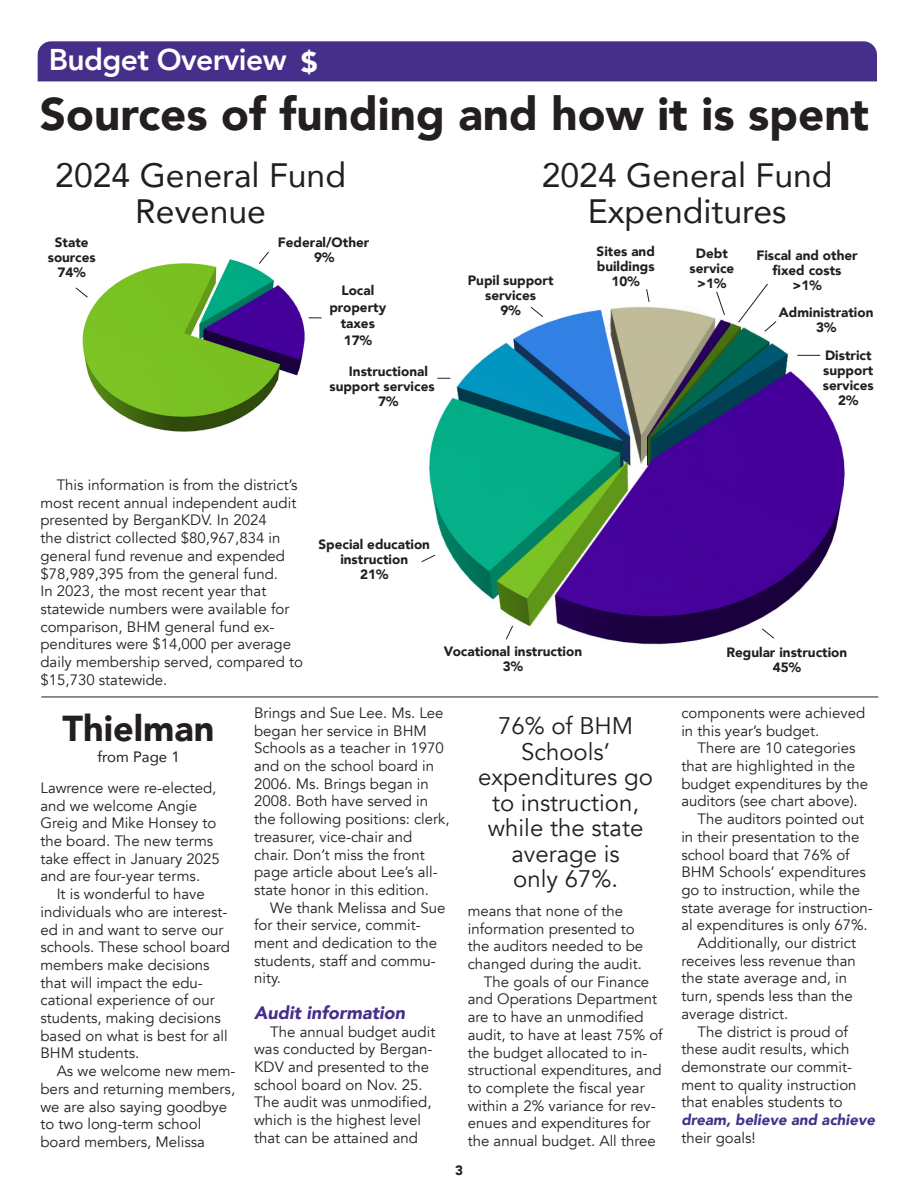
<style>
.page{position:relative;width:918px;height:1188px;background:#fff}
.page>*{position:absolute;margin:0;border:0;box-sizing:border-box;transform-origin:0 0}
.t1{font:900 45.75px "Avenir";color:#231f20}
.t2{font:900 36px "Avenir";color:#231f20}
.t3{font:33.75px/36.8px "Avenir";color:#231f20;text-align:center}
.t4{font:800 30px "Avenir";letter-spacing:-.02em;color:#fff}
.t5{font:900 28.5px "Avenir";color:#fff}
.t6{font:24px/25.5px "Avenir";color:#231f20;text-align:center}
.t7{font:italic 900 18px "Avenir";color:#462f8a}
.t8{font:15px/17.7px "Avenir";color:#231f20}
.t9{font:15px "Avenir";color:#231f20}
.t10{font:900 13.5px/15px "Avenir";color:#231f20;text-align:center}
.s1{font-weight:900;font-style:italic;color:#462f8a}
</style>
<div class="page">
<div style="left:38px;top:41px;width:839px;height:40px;background:#462f8a"></div>
<img style="left:82px;top:259px;width:223px;height:173px">
<img style="left:429px;top:306px;width:416px;height:339px">
<svg style="left:258px;top:251px;width:12px;height:14px"></svg>
<svg style="left:421px;top:554px;width:15px;height:9px"></svg>
<svg style="left:75px;top:287px;width:14px;height:11px"></svg>
<svg style="left:530px;top:306px;width:14px;height:12px"></svg>
<svg style="left:761px;top:628px;width:14px;height:11px"></svg>
<svg style="left:505px;top:625px;width:9px;height:15px"></svg>
<svg style="left:309px;top:317px;width:13px;height:1px"></svg>
<svg style="left:646px;top:289px;width:4px;height:13px"></svg>
<svg style="left:716px;top:291px;width:10px;height:25px"></svg>
<svg style="left:738px;top:283px;width:39px;height:49px"></svg>
<svg style="left:437px;top:378px;width:13px;height:1px"></svg>
<svg style="left:797px;top:355px;width:23px;height:1px"></svg>
<hr style="left:41px;top:697px;width:837px;height:1px;background:#231f20">
<p class="t4" style="left:49px;top:37px;width:239px">Budget Overview</p>
<p class="t5" style="left:301px;top:37px;width:18px">$</p>
<p class="t1" style="left:40px;top:75px;width:831px">Sources of funding and how it is spent</p>
<p class="t3" style="left:55px;top:156px;width:292px">2024 General Fund<br>Revenue</p>
<p class="t3" style="left:542px;top:156px;width:292px">2024 General Fund<br>Expenditures</p>
<p class="t10" style="left:48px;top:234px;width:49px">State sources</p>
<p class="t10" style="left:58px;top:264px;width:30px">74%</p>
<p class="t10" style="left:278px;top:235px;width:93px">Federal/Other</p>
<p class="t10" style="left:314px;top:250px;width:22px">9%</p>
<p class="t10" style="left:341px;top:283px;width:34px">Local</p>
<p class="t10" style="left:329px;top:299px;width:58px">property</p>
<p class="t10" style="left:341px;top:316px;width:36px">taxes</p>
<p class="t10" style="left:344px;top:332px;width:30px">17%</p>
<p class="t10" style="left:349px;top:363px;width:80px">Instructional</p>
<p class="t10" style="left:329px;top:378px;width:107px">support services</p>
<p class="t10" style="left:378px;top:393px;width:22px">7%</p>
<p class="t10" style="left:468px;top:272px;width:87px">Pupil support</p>
<p class="t10" style="left:485px;top:287px;width:53px">services</p>
<p class="t10" style="left:501px;top:302px;width:22px">9%</p>
<p class="t10" style="left:597px;top:244px;width:60px">Sites and</p>
<p class="t10" style="left:597px;top:259px;width:59px">buildings</p>
<p class="t10" style="left:612px;top:274px;width:30px">10%</p>
<p class="t10" style="left:690px;top:245px;width:46px">Debt service &gt;1%</p>
<p class="t10" style="left:756px;top:248px;width:103px">Fiscal and other fixed costs</p>
<p class="t10" style="left:792px;top:278px;width:31px">&gt;1%</p>
<p class="t10" style="left:779px;top:305px;width:96px">Administration</p>
<p class="t10" style="left:816px;top:320px;width:22px">3%</p>
<p class="t10" style="left:825px;top:347px;width:48px">District</p>
<p class="t10" style="left:823px;top:362px;width:52px">support</p>
<p class="t10" style="left:823px;top:377px;width:53px">services</p>
<p class="t10" style="left:838px;top:392px;width:22px">2%</p>
<p class="t8" style="left:40px;top:476px;width:264px;text-indent:16px">This information is from the district’s most recent annual independent audit presented by BerganKDV. In 2024<br>the district collected $80,967,834 in general fund revenue and expended $78,989,395 from the general fund.<br>In 2023, the most recent year that statewide numbers were available for comparison, BHM general fund ex&shy;penditures were $14,000 per average daily membership served, compared to $15,730 statewide.</p>
<p class="t10" style="left:318px;top:537px;width:113px">Special education</p>
<p class="t10" style="left:340px;top:552px;width:69px">instruction</p>
<p class="t10" style="left:360px;top:567px;width:30px">21%</p>
<p class="t10" style="left:444px;top:643px;width:140px">Vocational instruction</p>
<p class="t10" style="left:503px;top:658px;width:22px">3%</p>
<p class="t2" style="left:63px;top:698px;width:154px">Thielman</p>
<p class="t9" style="left:97px;top:745px;width:84px">from Page 1</p>
<p class="t8" style="left:40px;top:779px;width:181px">Lawrence were re-elected, and we welcome Angie<br>Greig and Mike Honsey to the board. The new terms take effect in January 2025 and are four-year terms.</p>
<p class="t8" style="left:40px;top:885px;width:191px;text-indent:16px">It is wonderful to have individuals who are interest&shy;ed in and want to serve our schools. These school board members make decisions that will impact the edu&shy;cational experience of our students, making decisions based on what is best for all<br>BHM students.</p>
<p class="t8" style="left:40px;top:1062px;width:197px;text-indent:16px">As we welcome new mem&shy;bers and returning members, we are also saying goodbye to two long-term school board members, Melissa</p>
<p class="t8" style="left:254px;top:704px;width:197px">Brings and Sue Lee. Ms. Lee began her service in BHM<br>Schools as a teacher in 1970 and on the school board in<br>2006. Ms. Brings began in<br>2008. Both have served in the following positions: clerk, treasurer, vice-chair and chair. Don’t miss the front page article about Lee’s all&shy;state honor in this edition.</p>
<p class="t8" style="left:254px;top:899px;width:193px;text-indent:16px">We thank Melissa and Sue for their service, commit&shy;ment and dedication to the students, staff and commu&shy;nity.</p>
<p class="t7" style="left:254px;top:998px;width:152px">Audit information</p>
<p class="t8" style="left:254px;top:1023px;width:183px;text-indent:16px">The annual budget audit was conducted by Bergan-<br>KDV and presented to the school board on Nov. 25.<br>The audit was unmodified, which is the highest level that can be attained and</p>
<p class="t6" style="left:478px;top:714px;width:176px">76% of BHM<br>Schools’ expenditures go to instruction, while the state average is<br>only 67%.</p>
<p class="t8" style="left:468px;top:902px;width:177px">means that none of the information presented to the auditors needed to be changed during the audit.</p>
<p class="t8" style="left:468px;top:973px;width:196px;text-indent:16px">The goals of our Finance and Operations Department are to have an unmodified audit, to have at least 75% of the budget allocated to in&shy;structional expenditures, and to complete the fiscal year within a 2% variance for rev&shy;enues and expenditures for the annual budget. All three</p>
<p class="t10" style="left:455px;top:1162px;width:9px">3</p>
<p class="t10" style="left:726px;top:644px;width:122px">Regular instruction</p>
<p class="t10" style="left:773px;top:659px;width:30px">45%</p>
<p class="t8" style="left:681px;top:704px;width:185px">components were achieved in this year’s budget.</p>
<p class="t8" style="left:681px;top:740px;width:188px;text-indent:16px">There are 10 categories that are highlighted in the budget expenditures by the auditors (see chart above).</p>
<p class="t8" style="left:681px;top:810px;width:193px;text-indent:16px">The auditors pointed out in their presentation to the school board that 76% of<br>BHM Schools’ expenditures go to instruction, while the state average for instruction&shy;al expenditures is only 67%.</p>
<p class="t8" style="left:681px;top:934px;width:176px;text-indent:16px">Additionally, our district receives less revenue than the state average and, in turn, spends less than the average district.</p>
<p class="t8" style="left:681px;top:1023px;width:195px;text-indent:16px">The district is proud of these audit results, which demonstrate our commit&shy;ment to quality instruction that enables students to <span class="s1">dream, believe and achieve </span>their goals!</p>
</div>
